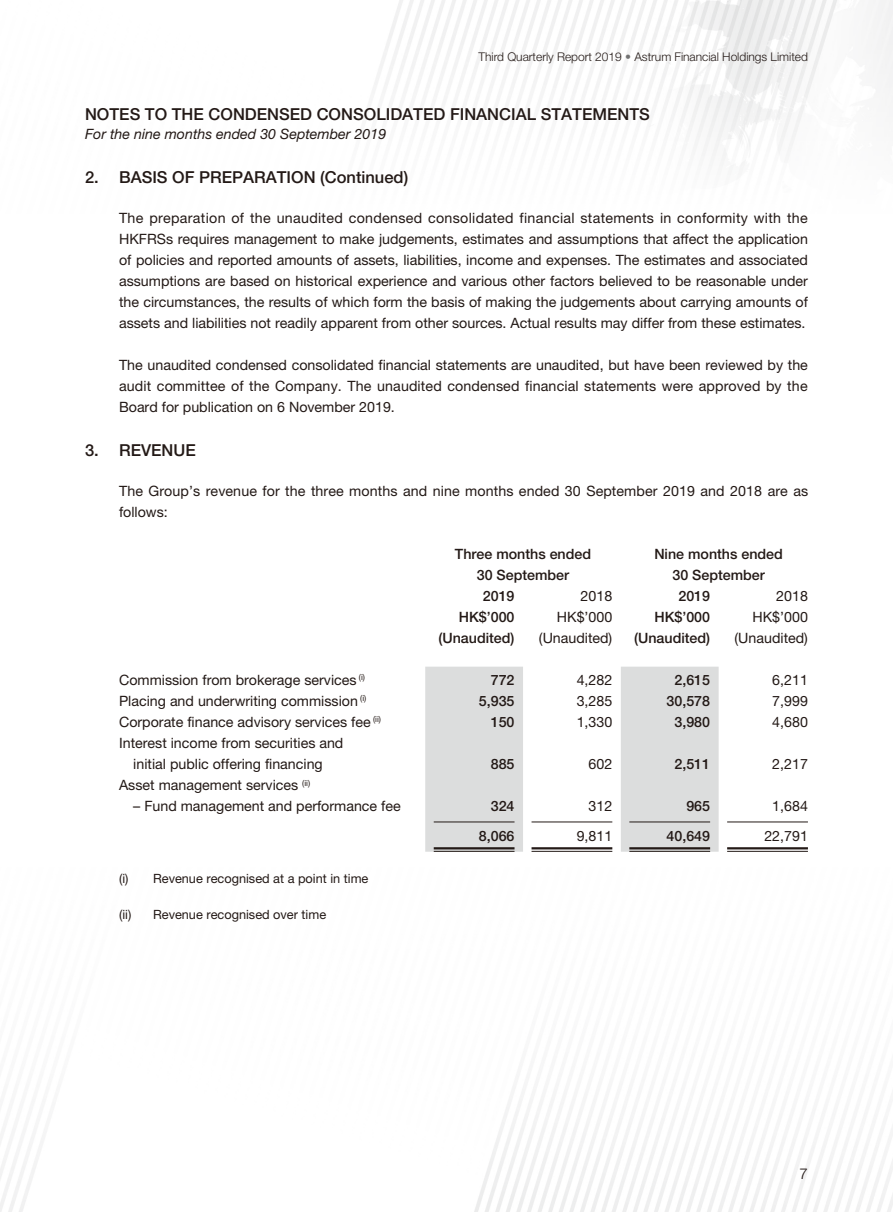
<style>
.page{position:relative;width:893px;height:1212px;background:#fff}
.page>*{position:absolute;margin:0;border:0;box-sizing:border-box;transform-origin:0 0}
.t1{font:500 16.5px "Helvetica Neue LT Std";color:#231916}
.t2{font:300 15px "Helvetica Neue LT Std";color:#231916}
.t3{font:14.25px/21px "Helvetica Neue LT Std";color:#231916;text-align:justify}
.t4{font:500 14.25px/21px "Helvetica Neue LT Std";color:#231916;text-align:center}
.t5{font:italic 14.25px "Helvetica Neue LT Std";color:#231916}
.t6{font:12.75px "Helvetica Neue LT Std";color:#231916}
.t7{font:300 12px "Helvetica Neue LT Std";letter-spacing:-.005em;color:#231916}
.s1{color:#727272}
</style>
<div class="page">
<img style="left:0;top:0;width:893px;height:1212px">
<svg style="left:425px;top:667px;width:294px;height:185px;fill:#dcdddd"></svg>
<hr style="left:434px;top:822px;width:80px;height:1px;background:#231916">
<hr style="left:531px;top:822px;width:81px;height:1px;background:#231916">
<hr style="left:629px;top:822px;width:81px;height:1px;background:#231916">
<hr style="left:727px;top:822px;width:81px;height:1px;background:#231916">
<hr style="left:434px;top:847px;width:80px;height:2px;background:#231916">
<hr style="left:434px;top:851px;width:80px;height:1px;background:#231916">
<hr style="left:531px;top:847px;width:81px;height:2px;background:#231916">
<hr style="left:531px;top:851px;width:81px;height:1px;background:#231916">
<hr style="left:629px;top:847px;width:81px;height:2px;background:#231916">
<hr style="left:629px;top:851px;width:81px;height:1px;background:#231916">
<hr style="left:727px;top:847px;width:81px;height:2px;background:#231916">
<hr style="left:727px;top:851px;width:81px;height:1px;background:#231916">
<p class="t7" style="left:478px;top:49px;width:331px">Third Quarterly Report 2019 <span class="s1">•</span> Astrum Financial Holdings Limited</p>
<p class="t1" style="left:85px;top:104px;width:566px">NOTES TO THE CONDENSED CONSOLIDATED FINANCIAL STATEMENTS</p>
<p class="t5" style="left:85px;top:125px;width:303px">For the nine months ended 30 September 2019</p>
<p class="t1" style="left:85px;top:167px;width:325px">2. BASIS OF PREPARATION (Continued)</p>
<p class="t3" style="left:119px;top:207px;width:690px">The preparation of the unaudited condensed consolidated financial statements in conformity with the HKFRSs requires management to make judgements, estimates and assumptions that affect the application of policies and reported amounts of assets, liabilities, income and expenses. The estimates and associated assumptions are based on historical experience and various other factors believed to be reasonable under the circumstances, the results of which form the basis of making the judgements about carrying amounts of assets and liabilities not readily apparent from other sources. Actual results may differ from these estimates.</p>
<p class="t3" style="left:119px;top:354px;width:690px">The unaudited condensed consolidated financial statements are unaudited, but have been reviewed by the audit committee of the Company. The unaudited condensed financial statements were approved by the Board for publication on 6 November 2019.</p>
<p class="t1" style="left:85px;top:440px;width:112px">3. REVENUE</p>
<p class="t3" style="left:119px;top:480px;width:691px">The Group’s revenue for the three months and nine months ended 30 September 2019 and 2018 are as follows:</p>
<p class="t4" style="left:455px;top:543px;width:138px">Three months ended<br>30 September</p>
<p class="t4" style="left:654px;top:543px;width:130px">Nine months ended<br>30 September</p>
<p class="t4" style="left:483px;top:585px;width:33px">2019</p>
<p class="t3" style="left:581px;top:585px;width:33px">2018</p>
<p class="t4" style="left:678px;top:585px;width:33px">2019</p>
<p class="t3" style="left:776px;top:585px;width:33px">2018</p>
<p class="t4" style="left:459px;top:606px;width:57px">HK$’000</p>
<p class="t3" style="left:557px;top:606px;width:57px">HK$’000</p>
<p class="t4" style="left:654px;top:606px;width:57px">HK$’000</p>
<p class="t3" style="left:752px;top:606px;width:57px">HK$’000</p>
<p class="t4" style="left:438px;top:627px;width:78px">(Unaudited)</p>
<p class="t3" style="left:539px;top:627px;width:75px">(Unaudited)</p>
<p class="t4" style="left:634px;top:627px;width:78px">(Unaudited)</p>
<p class="t3" style="left:735px;top:627px;width:75px">(Unaudited)</p>
<p class="t3" style="left:119px;top:669px;width:247px">Commission from brokerage services <sup>(i)</sup></p>
<p class="t4" style="left:491px;top:669px;width:25px">772</p>
<p class="t3" style="left:577px;top:669px;width:37px">4,282</p>
<p class="t4" style="left:674px;top:669px;width:37px">2,615</p>
<p class="t3" style="left:772px;top:669px;width:37px">6,211</p>
<p class="t3" style="left:119px;top:690px;width:249px">Placing and underwriting commission <sup>(i)</sup></p>
<p class="t4" style="left:479px;top:690px;width:37px">5,935</p>
<p class="t3" style="left:577px;top:690px;width:37px">3,285</p>
<p class="t4" style="left:667px;top:690px;width:45px">30,578</p>
<p class="t3" style="left:772px;top:690px;width:37px">7,999</p>
<p class="t3" style="left:119px;top:711px;width:264px">Corporate finance advisory services fee <sup>(ii)</sup></p>
<p class="t4" style="left:491px;top:711px;width:25px">150</p>
<p class="t3" style="left:577px;top:711px;width:37px">1,330</p>
<p class="t4" style="left:674px;top:711px;width:37px">3,980</p>
<p class="t3" style="left:772px;top:711px;width:37px">4,680</p>
<p class="t3" style="left:119px;top:732px;width:226px;text-align:center">Interest income from securities and initial public offering financing</p>
<p class="t4" style="left:491px;top:753px;width:25px">885</p>
<p class="t3" style="left:589px;top:753px;width:25px">602</p>
<p class="t4" style="left:674px;top:753px;width:37px">2,511</p>
<p class="t3" style="left:772px;top:753px;width:37px">2,217</p>
<p class="t3" style="left:119px;top:774px;width:193px">Asset management services <sup>(ii)</sup></p>
<p class="t3" style="left:133px;top:795px;width:269px">– Fund management and performance fee</p>
<p class="t4" style="left:491px;top:795px;width:25px">324</p>
<p class="t3" style="left:589px;top:795px;width:25px">312</p>
<p class="t4" style="left:686px;top:795px;width:25px">965</p>
<p class="t3" style="left:772px;top:795px;width:37px">1,684</p>
<p class="t4" style="left:479px;top:825px;width:37px">8,066</p>
<p class="t3" style="left:577px;top:825px;width:37px">9,811</p>
<p class="t4" style="left:667px;top:825px;width:45px">40,649</p>
<p class="t3" style="left:764px;top:825px;width:45px">22,791</p>
<p class="t6" style="left:119px;top:871px;width:251px">(i) Revenue recognised at a point in time</p>
<p class="t6" style="left:119px;top:907px;width:209px">(ii) Revenue recognised over time</p>
<p class="t2" style="left:800px;top:1164px;width:10px">7</p>
</div>
